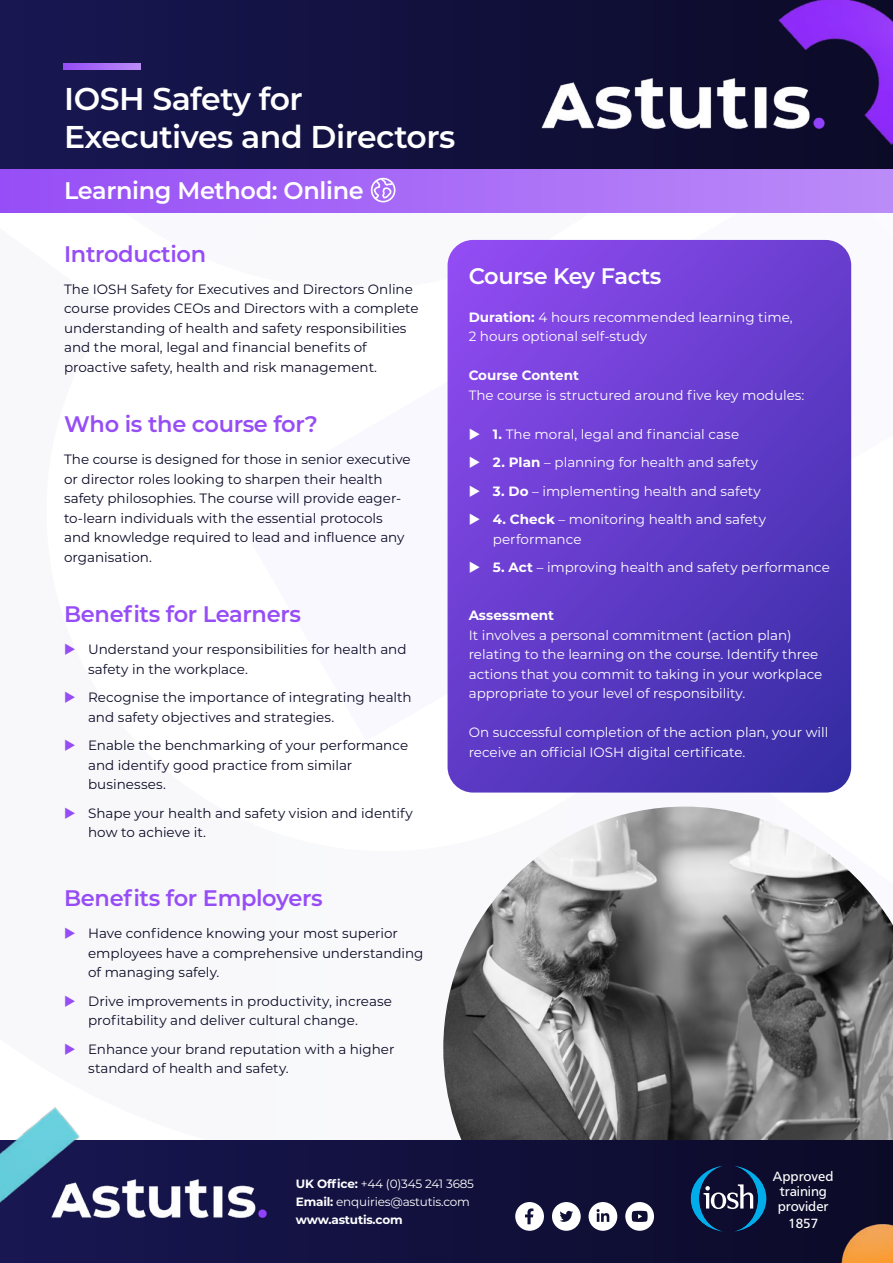
<style>
.page{position:relative;width:893px;height:1263px;background:#fff}
.page>*{position:absolute;margin:0;border:0;box-sizing:border-box;transform-origin:0 0}
.t1{font:600 31.5px/37.8px "Montserrat";letter-spacing:-.015em;color:#fff}
.t2{font:600 24px "Montserrat";letter-spacing:-.015em;color:#fff}
.t3{font:600 22.5px "Montserrat";letter-spacing:-.015em;color:#964df6}
.t4{font:600 22.5px "Montserrat";letter-spacing:-.015em;color:#fff}
.t5{font:13.95px/15.3px "Frutiger";letter-spacing:-.01em;color:#fff;text-align:center}
.t6{font:13.5px/19.5px "Montserrat";color:#0b0a26}
.t7{font:13.5px/19.5px "Montserrat";color:#fff}
.t8{font:700 13.5px "Montserrat";color:#fff}
.t9{font:12px/18px "Montserrat";letter-spacing:-.015em;color:#fff}
.s1{font-weight:700}
</style>
<div class="page">
<img style="left:443px;top:806px;width:450px;height:334px">
<svg style="left:0;top:1140px;width:893px;height:123px;background:#100f39"></svg>
<img style="left:104px;top:1167px;width:179px;height:64px">
<svg style="left:691px;top:1166px;width:75px;height:65px;background:#1f3d61"></svg>
<svg style="left:515px;top:1202px;width:29px;height:29px"></svg>
<svg style="left:589px;top:1202px;width:28px;height:29px"></svg>
<svg style="left:552px;top:1202px;width:29px;height:29px"></svg>
<svg style="left:625px;top:1202px;width:29px;height:29px"></svg>
<img style="left:825px;top:1212px;width:68px;height:51px">
<img style="left:0;top:1107px;width:104px;height:154px">
<div style="left:0;top:0;width:893px;height:204px;background:linear-gradient(to right,#181753,#0b0a27)"></div>
<svg style="left:448px;top:240px;width:403px;height:552px;background:#633cca"></svg>
<svg style="left:64px;top:63px;width:76px;height:6px"></svg>
<img style="left:525px;top:63px;width:216px;height:83px">
<img style="left:741px;top:0;width:152px;height:160px">
<div style="left:0;top:170px;width:893px;height:42px;background:linear-gradient(to right,#964ef6,#bb8cf8)"></div>
<svg style="left:372px;top:177px;width:23px;height:23px"></svg>
<div style="left:371px;top:178px;width:24px;height:24px;border:2px solid #fff;border-radius:50%"></div>
<svg style="left:470px;top:428px;width:10px;height:11px"></svg>
<svg style="left:470px;top:456px;width:10px;height:12px"></svg>
<svg style="left:470px;top:485px;width:10px;height:11px"></svg>
<svg style="left:470px;top:513px;width:10px;height:12px"></svg>
<svg style="left:470px;top:561px;width:10px;height:12px"></svg>
<h1 class="t1" style="left:64px;top:78px;width:393px">IOSH Safety for<br>Executives and Directors</h1>
<h2 class="t2" style="left:64px;top:173px;width:301px">Learning Method: Online</h2>
<h3 class="t3" style="left:64px;top:238px;width:144px">Introduction</h3>
<p class="t6" style="left:64px;top:279px;width:356px">The IOSH Safety for Executives and Directors Online course provides CEOs and Directors with a complete understanding of health and safety responsibilities and the moral, legal and financial benefits of proactive safety, health and risk management.</p>
<h3 class="t3" style="left:64px;top:408px;width:255px">Who is the course for?</h3>
<p class="t6" style="left:64px;top:449px;width:348px">The course is designed for those in senior executive or director roles looking to sharpen their health safety philosophies. The course will provide eager&shy;to-learn individuals with the essential protocols and knowledge required to lead and influence any organisation.</p>
<h3 class="t3" style="left:64px;top:598px;width:238px">Benefits for Learners</h3>
<p class="t6" style="left:88px;top:639px;width:320px">Understand your responsibilities for health and safety in the workplace.</p>
<p class="t6" style="left:88px;top:687px;width:325px">Recognise the importance of integrating health and safety objectives and strategies.</p>
<p class="t6" style="left:88px;top:735px;width:322px">Enable the benchmarking of your performance and identify good practice from similar businesses.</p>
<p class="t6" style="left:88px;top:802px;width:326px">Shape your health and safety vision and identify how to achieve it.</p>
<h3 class="t3" style="left:64px;top:882px;width:260px">Benefits for Employers</h3>
<p class="t6" style="left:88px;top:923px;width:337px">Have confidence knowing your most superior employees have a comprehensive understanding of managing safely.</p>
<p class="t6" style="left:88px;top:991px;width:305px">Drive improvements in productivity, increase profitability and deliver cultural change.</p>
<p class="t6" style="left:88px;top:1039px;width:308px">Enhance your brand reputation with a higher standard of health and safety.</p>
<h3 class="t4" style="left:469px;top:260px;width:194px">Course Key Facts</h3>
<p class="t7" style="left:469px;top:306px;width:326px"><span class="s1">Duration:</span> 4 hours recommended learning time,<br>2 hours optional self-study</p>
<p class="t8" style="left:469px;top:365px;width:112px">Course Content</p>
<p class="t7" style="left:469px;top:384px;width:337px">The course is structured around five key modules:</p>
<p class="t7" style="left:493px;top:423px;width:248px"><span class="s1">1.</span> The moral, legal and financial case</p>
<p class="t7" style="left:493px;top:452px;width:267px"><span class="s1">2. Plan</span> – planning for health and safety</p>
<p class="t7" style="left:493px;top:480px;width:270px"><span class="s1">3. Do</span> – implementing health and safety</p>
<p class="t7" style="left:493px;top:509px;width:275px"><span class="s1">4. Check</span> – monitoring health and safety performance</p>
<p class="t7" style="left:493px;top:557px;width:339px"><span class="s1">5. Act</span> – improving health and safety performance</p>
<p class="t8" style="left:469px;top:605px;width:87px">Assessment</p>
<p class="t7" style="left:469px;top:624px;width:355px">It involves a personal commitment (action plan) relating to the learning on the course. Identify three actions that you commit to taking in your workplace appropriate to your level of responsibility.</p>
<p class="t7" style="left:469px;top:722px;width:361px">On successful completion of the action plan, your will receive an official IOSH digital certificate.</p>
<p class="t9" style="left:296px;top:1174px;width:180px"><span class="s1">UK Office:</span> +44 (0)345 241 3685<br><span class="s1">Email:</span> enquiries@astutis.com <span class="s1">www.astutis.com</span></p>
<p class="t5" style="left:773px;top:1168px;width:62px">Approved training provider</p>
<p class="t5" style="left:788px;top:1215px;width:31px">1857</p>
</div>
